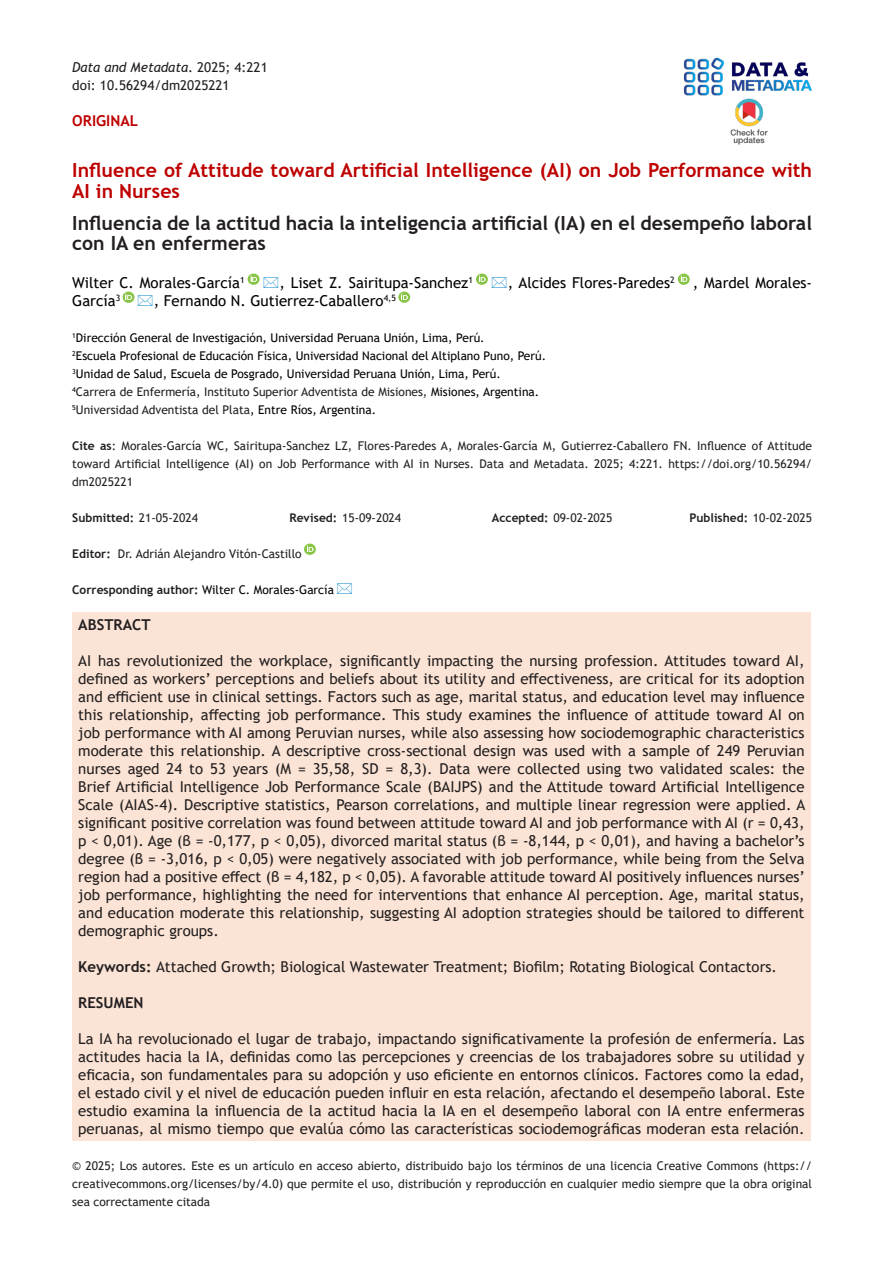
<style>
.page{position:relative;width:893px;height:1263px;background:#fff}
.page>*{position:absolute;margin:0;border:0;box-sizing:border-box;transform-origin:0 0}
.t1{font:700 19.5px/19.5px "Trebuchet MS";color:#231f20}
.t2{font:700 19.5px/21px "Trebuchet MS";color:#be0000}
.t3{font:15px/18px "Trebuchet MS";color:#231f20;text-align:justify}
.t4{font:15px "Trebuchet MS";color:#000}
.t5{font:700 15px "Trebuchet MS";color:#231f20}
.t6{font:700 15px "Trebuchet MS";color:#be0000}
.t7{font:italic 13.5px "Trebuchet MS";color:#231f20}
.t8{font:13.5px "Trebuchet MS";color:#231f20}
.t9{font:12px/18px "Trebuchet MS";color:#231f20;text-align:justify}
.t10{font:12px "Trebuchet MS";color:#000}
.t11{font:700 12px "Trebuchet MS";color:#231f20}
.s1{font-style:normal}
.s2{color:#000}
.s3{font-weight:700}
.s4{font-weight:400}
.s5{font-weight:700;color:#231f20}
</style>
<div class="page">
<img style="left:683px;top:57px;width:129px;height:39px">
<img style="left:730px;top:98px;width:38px;height:47px">
<svg style="left:678px;top:274px;width:12px;height:11px"></svg>
<svg style="left:398px;top:292px;width:12px;height:11px"></svg>
<div style="left:72px;top:612px;width:739px;height:528px;background:#fbe4d5"></div>
<svg style="left:304px;top:544px;width:12px;height:11px"></svg>
<svg style="left:248px;top:274px;width:12px;height:11px"></svg>
<svg style="left:476px;top:274px;width:12px;height:11px"></svg>
<svg style="left:123px;top:292px;width:12px;height:11px"></svg>
<p class="t7" style="left:72px;top:59px;width:197px">Data and Metadata<span class="s1">. 2025; 4:221</span></p>
<p class="t8" style="left:72px;top:77px;width:159px">doi: 10.56294/dm2025221</p>
<p class="t6" style="left:72px;top:111px;width:67px">ORIGINAL</p>
<p class="t2" style="left:72px;top:159px;width:741px">Influence of Attitude toward Artificial Intelligence (AI) on Job Performance with<br>AI in Nurses</p>
<p class="t1" style="left:72px;top:214px;width:741px">Influencia de la actitud hacia la inteligencia artificial (IA) en el desempeño laboral con IA en enfermeras</p>
<p class="t4" style="left:72px;top:273px;width:174px">Wilter C. Morales-García<sup>1</sup></p>
<p class="t4" style="left:279px;top:273px;width:195px">, Liset Z. Sairitupa-Sanchez<sup>1</sup></p>
<p class="t4" style="left:508px;top:273px;width:306px">, Alcides Flores-Paredes<sup>2</sup> , Mardel Morales-</p>
<p class="t4" style="left:72px;top:291px;width:50px">García<sup>3</sup></p>
<p class="t4" style="left:154px;top:291px;width:244px">, Fernando N. Gutierrez-Caballero<sup>4,5</sup></p>
<p class="t10" style="left:72px;top:330px;width:414px"><sup>1</sup>Dirección General de Investigación, Universidad Peruana Unión, Lima, Perú.</p>
<p class="t10" style="left:72px;top:348px;width:475px"><sup>2</sup>Escuela Profesional de Educación Física, Universidad Nacional del Altiplano Puno, Perú.</p>
<p class="t10" style="left:72px;top:366px;width:430px"><sup>3</sup>Unidad de Salud, Escuela de Posgrado, Universidad Peruana Unión, Lima, Perú.</p>
<p class="t9" style="left:72px;top:383px;width:468px"><sup>4</sup>Carrera de Enfermería, Instituto Superior Adventista de Misiones, <span class="s2">Misiones, Argentina.</span></p>
<p class="t9" style="left:72px;top:401px;width:305px"><sup>5</sup>Universidad Adventista del Plata<span class="s2">, Entre Ríos, Argentina.</span></p>
<p class="t9" style="left:72px;top:437px;width:741px"><span class="s3">Cite as</span>: Morales-García WC, Sairitupa-Sanchez LZ, Flores-Paredes A, Morales-García M, Gutierrez-Caballero FN. Influence of Attitude toward Artificial Intelligence (AI) on Job Performance with AI in Nurses. Data and Metadata. 2025; 4:221. https://doi.org/10.56294/ dm2025221</p>
<p class="t11" style="left:72px;top:510px;width:127px">Submitted: <span class="s4">21-05-2024</span></p>
<p class="t9" style="left:289px;top:509px;width:113px"><span class="s3">Revised:</span> 15-09-2024</p>
<p class="t9" style="left:492px;top:509px;width:122px"><span class="s3">Accepted:</span> 09-02-2025</p>
<p class="t11" style="left:689px;top:510px;width:124px">Published: <span class="s4">10-02-2025</span></p>
<p class="t9" style="left:72px;top:545px;width:231px"><span class="s3">Editor:</span> Dr. Adrián Alejandro Vitón-Castillo</p>
<p class="t10" style="left:72px;top:582px;width:263px"><span class="s5">Corresponding author:</span> Wilter C. Morales-García</p>
<p class="t5" style="left:78px;top:615px;width:74px">ABSTRACT</p>
<p class="t3" style="left:78px;top:652px;width:729px">AI has revolutionized the workplace, significantly impacting the nursing profession. Attitudes toward AI, defined as workers’ perceptions and beliefs about its utility and effectiveness, are critical for its adoption and efficient use in clinical settings. Factors such as age, marital status, and education level may influence this relationship, affecting job performance. This study examines the influence of attitude toward AI on job performance with AI among Peruvian nurses, while also assessing how sociodemographic characteristics moderate this relationship. A descriptive cross-sectional design was used with a sample of 249 Peruvian nurses aged 24 to 53 years (M = 35,58, SD = 8,3). Data were collected using two validated scales: the Brief Artificial Intelligence Job Performance Scale (BAIJPS) and the Attitude toward Artificial Intelligence Scale (AIAS-4). Descriptive statistics, Pearson correlations, and multiple linear regression were applied. A significant positive correlation was found between attitude toward AI and job performance with AI (r = 0,43, p &lt; 0,01). Age (β = -0,177, p &lt; 0,05), divorced marital status (β = -8,144, p &lt; 0,01), and having a bachelor’s degree (β = -3,016, p &lt; 0,05) were negatively associated with job performance, while being from the Selva region had a positive effect (β = 4,182, p &lt; 0,05). A favorable attitude toward AI positively influences nurses’ job performance, highlighting the need for interventions that enhance AI perception. Age, marital status, and education moderate this relationship, suggesting AI adoption strategies should be tailored to different demographic groups.</p>
<p class="t3" style="left:78px;top:958px;width:700px"><span class="s3">Keywords:</span> Attached Growth; Biological Wastewater Treatment; Biofilm; Rotating Biological Contactors.</p>
<p class="t5" style="left:78px;top:993px;width:67px">RESUMEN</p>
<p class="t3" style="left:78px;top:1030px;width:728px">La IA ha revolucionado el lugar de trabajo, impactando significativamente la profesión de enfermería. Las actitudes hacia la IA, definidas como las percepciones y creencias de los trabajadores sobre su utilidad y eficacia, son fundamentales para su adopción y uso eficiente en entornos clínicos. Factores como la edad, el estado civil y el nivel de educación pueden influir en esta relación, afectando el desempeño laboral. Este estudio examina la influencia de la actitud hacia la IA en el desempeño laboral con IA entre enfermeras peruanas, al mismo tiempo que evalúa cómo las características sociodemográficas moderan esta relación.</p>
<p class="t9" style="left:72px;top:1157px;width:741px">© 2025; Los autores. Este es un artículo en acceso abierto, distribuido bajo los términos de una licencia Creative Commons (https:// creativecommons.org/licenses/by/4.0) que permite el uso, distribución y reproducción en cualquier medio siempre que la obra original sea correctamente citada</p>
</div>
